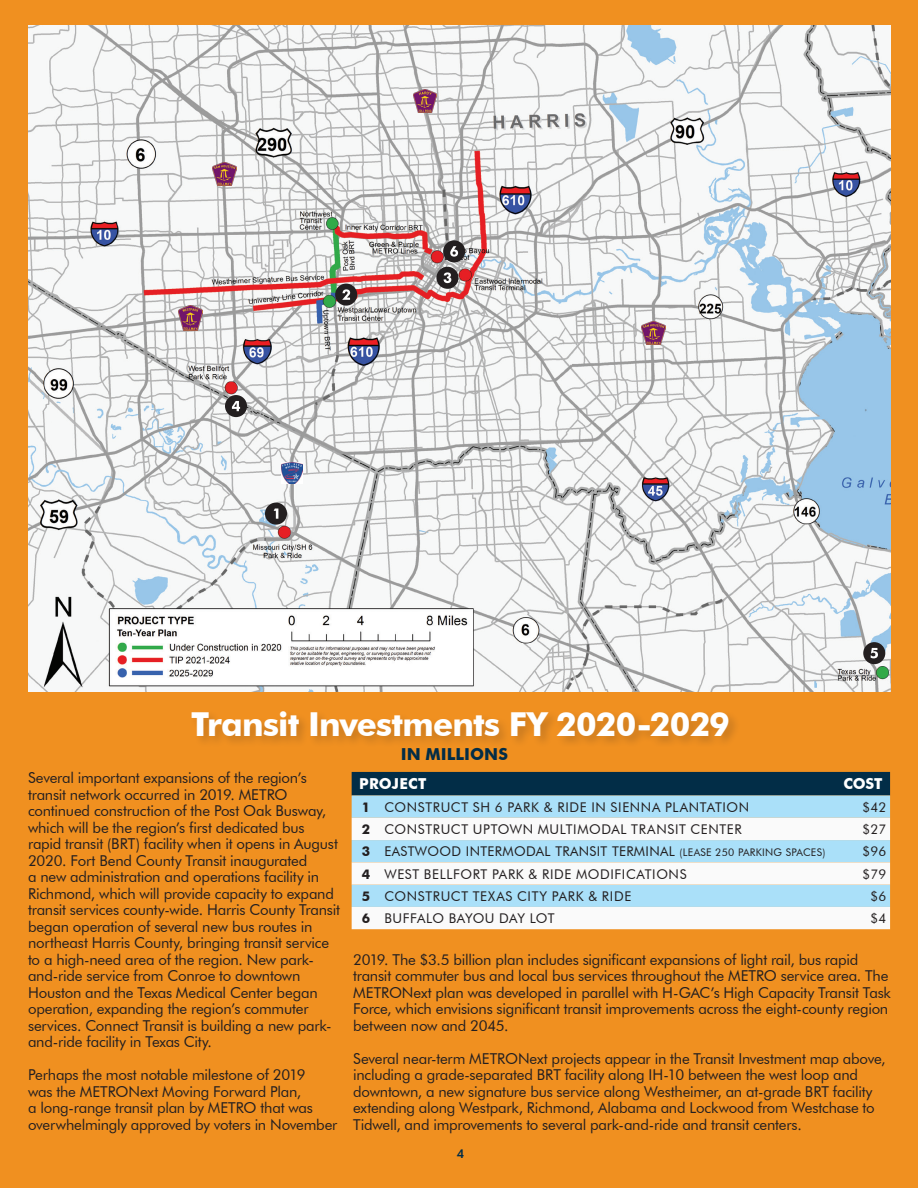
<style>
.page{position:relative;width:918px;height:1188px;background:#f09020}
.page>*{position:absolute;margin:0;border:0;box-sizing:border-box;transform-origin:0 0}
.t1{font:700 33px "Futura BT";letter-spacing:-.025em;color:#fff}
.t2{font:700 16.5px "Futura BT";letter-spacing:.005em;color:#022d47}
.t3{font:700 15.15px "Futura BT";letter-spacing:.015em;color:#fff}
.t4{font:15px/16.5px "Futura BT";letter-spacing:-.015em;color:#231f20}
.t5{font:13.5px "Futura BT";letter-spacing:.045em;color:#231f20}
.t6{font:13.5px "Futura BT";letter-spacing:.025em;color:#231f20}
.t7{font:13.5px "Futura BT";letter-spacing:.015em;color:#231f20}
.t8{font:700 13.5px "Futura BT";color:#231f20}
.t9{font:800 12px "Futura BT";color:#022d47}
.s1{font-size:10.5px}
</style>
<div class="page">
<img style="left:28px;top:26px;width:863px;height:665px">
<div style="left:189px;top:710px;width:552px;height:38px;background:#231f20;opacity:.2"></div>
<div style="left:352px;top:772px;width:538px;height:23px;background:#022d47"></div>
<svg style="left:352px;top:795px;width:538px;height:23px;background:#aadcf3"></svg>
<svg style="left:352px;top:818px;width:538px;height:111px;background:#daeff8"></svg>
<img style="left:213px;top:163px;width:23px;height:23px">
<img style="left:642px;top:321px;width:23px;height:24px">
<img style="left:414px;top:90px;width:22px;height:23px">
<img style="left:281px;top:463px;width:21px;height:21px">
<img style="left:178px;top:306px;width:25px;height:24px">
<div style="left:265px;top:503px;width:22px;height:22px;background:#231f20;border-radius:50%"></div>
<svg style="left:274px;top:508px;width:4px;height:11px"></svg>
<div style="left:335px;top:284px;width:22px;height:22px;background:#231f20;border-radius:50%"></div>
<svg style="left:342px;top:289px;width:8px;height:11px"></svg>
<div style="left:436px;top:267px;width:23px;height:22px;background:#231f20;border-radius:50%"></div>
<svg style="left:444px;top:272px;width:7px;height:11px"></svg>
<div style="left:225px;top:395px;width:22px;height:22px;background:#231f20;border-radius:50%"></div>
<svg style="left:232px;top:401px;width:8px;height:10px"></svg>
<div style="left:863px;top:642px;width:22px;height:22px;background:#231f20;border-radius:50%"></div>
<svg style="left:871px;top:648px;width:7px;height:10px"></svg>
<div style="left:443px;top:240px;width:22px;height:22px;background:#231f20;border-radius:50%"></div>
<svg style="left:450px;top:246px;width:8px;height:11px"></svg>
<p class="t1" style="left:191px;top:705px;width:540px">Transit Investments FY 2020-2029</p>
<p class="t4" style="left:28px;top:770px;width:313px">Several important expansions of the region’s transit network occurred in 2019. METRO continued construction of the Post Oak Busway, which will be the region’s first dedicated bus rapid transit (BRT) facility when it opens in August 2020. Fort Bend County Transit inaugurated<br>a new administration and operations facility in Richmond, which will provide capacity to expand transit services county-wide. Harris County Transit began operation of several new bus routes in northeast Harris County, bringing transit service to a high-need area of the region. New park&shy;and-ride service from Conroe to downtown Houston and the Texas Medical Center began operation, expanding the region’s commuter services. Connect Transit is building a new park&shy;and-ride facility in Texas City.</p>
<p class="t4" style="left:28px;top:1067px;width:311px">Perhaps the most notable milestone of 2019<br>was the METRONext Moving Forward Plan,<br>a long-range transit plan by METRO that was overwhelmingly approved by voters in November</p>
<p class="t2" style="left:401px;top:744px;width:109px">IN MILLIONS</p>
<p class="t3" style="left:359px;top:775px;width:69px">PROJECT</p>
<p class="t3" style="left:843px;top:775px;width:41px">COST</p>
<p class="t8" style="left:362px;top:799px;width:10px">1</p>
<p class="t5" style="left:384px;top:799px;width:366px">CONSTRUCT SH 6 PARK &amp; RIDE IN SIENNA PLANTATION</p>
<p class="t5" style="left:863px;top:799px;width:25px">$42</p>
<p class="t8" style="left:362px;top:821px;width:10px">2</p>
<p class="t5" style="left:384px;top:821px;width:359px">CONSTRUCT UPTOWN MULTIMODAL TRANSIT CENTER</p>
<p class="t5" style="left:863px;top:821px;width:25px">$27</p>
<p class="t8" style="left:362px;top:843px;width:10px">3</p>
<p class="t6" style="left:384px;top:843px;width:442px">EASTWOOD INTERMODAL TRANSIT TERMINAL <span class="s1">(LEASE 250 PARKING SPACES)</span></p>
<p class="t5" style="left:863px;top:843px;width:25px">$96</p>
<p class="t8" style="left:362px;top:866px;width:10px">4</p>
<p class="t5" style="left:384px;top:866px;width:304px">WEST BELLFORT PARK &amp; RIDE MODIFICATIONS</p>
<p class="t5" style="left:863px;top:866px;width:25px">$79</p>
<p class="t8" style="left:362px;top:888px;width:10px">5</p>
<p class="t5" style="left:384px;top:888px;width:248px">CONSTRUCT TEXAS CITY PARK &amp; RIDE</p>
<p class="t5" style="left:870px;top:888px;width:17px">$6</p>
<p class="t8" style="left:362px;top:910px;width:10px">6</p>
<p class="t7" style="left:384px;top:910px;width:172px">BUFFALO BAYOU DAY LOT</p>
<p class="t5" style="left:870px;top:910px;width:17px">$4</p>
<p class="t4" style="left:353px;top:951px;width:539px">2019. The $3.5 billion plan includes significant expansions of light rail, bus rapid transit commuter bus and local bus services throughout the METRO service area. The METRONext plan was developed in parallel with H-GAC’s High Capacity Transit Task Force, which envisions significant transit improvements across the eight-county region between now and 2045.</p>
<p class="t4" style="left:353px;top:1050px;width:534px">Several near-term METRONext projects appear in the Transit Investment map above, including a grade-separated BRT facility along IH-10 between the west loop and downtown, a new signature bus service along Westheimer, an at-grade BRT facility extending along Westpark, Richmond, Alabama and Lockwood from Westchase to Tidwell, and improvements to several park-and-ride and transit centers.</p>
<p class="t9" style="left:457px;top:1147px;width:9px">4</p>
</div>
